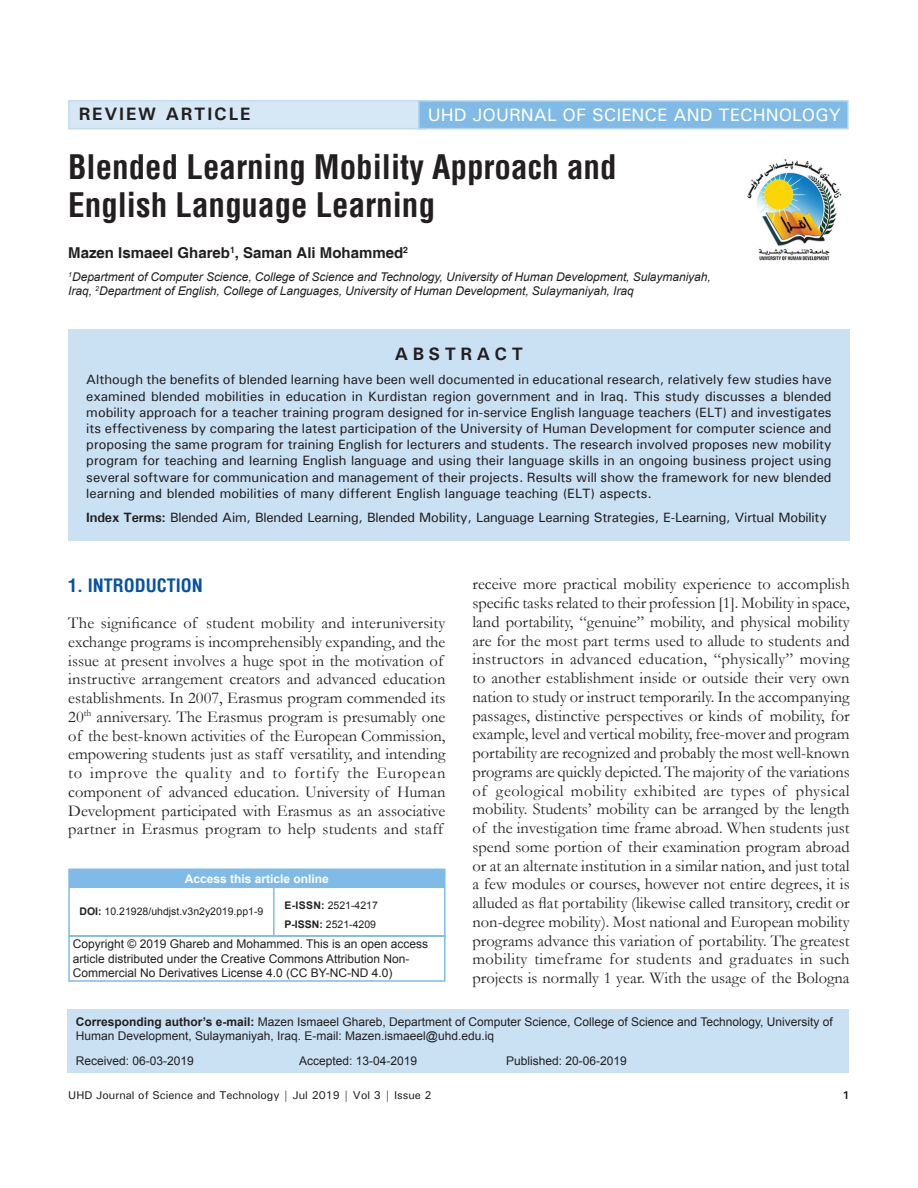
<style>
.page{position:relative;width:918px;height:1188px;background:#fff}
.page>*{position:absolute;margin:0;border:0;box-sizing:border-box;transform-origin:0 0}
.AT{font:700 condensed 33px/37.5px "Helvetica";color:#231f20}
.AH{font:500 18px "Univers";color:#fff}
.t1{font:700 condensed 18px "Helvetica";color:#0551a4}
.AH-2{font:700 18px "Univers";letter-spacing:.1em;color:#231f20}
.ABSH{font:700 18px "Univers";letter-spacing:.25em;color:#231f20}
.TX{font:16.5px/18.8px "Garamond";color:#231f20}
.AU{font:700 15px "Helvetica";color:#231f20}
.ABS{font:500 13.5px/16.2px "Univers";color:#231f20;text-align:justify}
.KWD{font:500 13.5px "Univers";letter-spacing:-.015em;color:#231f20}
.AFF{font:italic 12px/14.4px "Arial";letter-spacing:-.005em;color:#231f20}
.ADD{font:12px/14.4px "Arial";color:#231f20}
.COPYRT{font:12px/14.4px "Arial";color:#231f20}
.HIS{font:12px "Arial";color:#231f20}
.ATAO{font:700 12px "Arial";color:#fff}
.t2{font:500 11.25px "Univers";color:#231f20}
.t3{font:700 11.25px "Univers";color:#231f20}
.WEB{font:10.5px "Arial";color:#231f20}
.s1{font-weight:700}
</style>
<div class="page">
<div style="left:68px;top:329px;width:782px;height:211px;background:#cae1f4"></div>
<img style="left:747px;top:159px;width:95px;height:102px">
<div style="left:69px;top:869px;width:376px;height:19px;background:#7fbbe6"></div>
<hr style="left:68px;top:869px;width:206px;height:1px;background:#7fbbe6">
<svg style="left:68px;top:870px;width:1px;height:18px"></svg>
<hr style="left:274px;top:869px;width:172px;height:1px;background:#7fbbe6">
<svg style="left:445px;top:870px;width:1px;height:18px"></svg>
<hr style="left:68px;top:888px;width:2px;height:47px;background:#7fbbe6">
<hr style="left:273px;top:888px;width:2px;height:47px;background:#7fbbe6">
<hr style="left:444px;top:888px;width:2px;height:47px;background:#7fbbe6">
<div style="left:68px;top:935px;width:378px;height:47px;border:2px solid #7fbbe6"></div>
<div style="left:69px;top:101px;width:356px;height:28px;background:#d6e8f6"></div>
<div style="left:68px;top:100px;width:358px;height:29px;border:2px solid #c4ddf2"></div>
<div style="left:419px;top:101px;width:429px;height:28px;background:#7fbbe6"></div>
<div style="left:418px;top:100px;width:431px;height:29px;border:2px solid #b1d3ef"></div>
<div style="left:67px;top:1009px;width:782px;height:64px;background:#cae1f4"></div>
<p class="AH-2" style="left:79px;top:103px;width:173px">REVIEW ARTICLE</p>
<p class="AH" style="left:428px;top:103px;width:415px">UHD JOURNAL OF SCIENCE AND TECHNOLOGY</p>
<p class="AT" style="left:68px;top:148px;width:550px">Blended Learning Mobility Approach and<br>English Language Learning</p>
<p class="AU" style="left:68px;top:243px;width:341px">Mazen Ismaeel Ghareb<sup>1</sup>, Saman Ali Mohammed<sup>2</sup></p>
<p class="AFF" style="left:68px;top:270px;width:644px"><sup>1</sup>Department of Computer Science, College of Science and Technology, University of Human Development, Sulaymaniyah,<br>Iraq, <sup>2</sup>Department of English, College of Languages, University of Human Development, Sulaymaniyah, Iraq</p>
<p class="ABSH" style="left:395px;top:342px;width:130px">ABSTRACT</p>
<p class="ABS" style="left:86px;top:371px;width:747px">Although the benefits of blended learning have been well documented in educational research, relatively few studies have examined blended mobilities in education in Kurdistan region government and in Iraq. This study discusses a blended mobility approach for a teacher training program designed for in-service English language teachers (ELT) and investigates its effectiveness by comparing the latest participation of the University of Human Development for computer science and proposing the same program for training English for lecturers and students. The research involved proposes new mobility program for teaching and learning English language and using their language skills in an ongoing business project using several software for communication and management of their projects. Results will show the framework for new blended learning and blended mobilities of many different English language teaching (ELT) aspects.</p>
<p class="KWD" style="left:86px;top:509px;width:742px"><span class="s1">Index Terms:</span> Blended Aim, Blended Learning, Blended Mobility, Language Learning Strategies, E-Learning, Virtual Mobility</p>
<h1 class="t1" style="left:68px;top:574px;width:136px">1. INTRODUCTION</h1>
<p class="TX" style="left:68px;top:613px;width:379px">The significance of student mobility and interuniversity exchange programs is incomprehensibly expanding, and the issue at present involves a huge spot in the motivation of instructive arrangement creators and advanced education establishments. In 2007, Erasmus program commended its 20<sup>th</sup> anniversary. The Erasmus program is presumably one of the best-known activities of the European Commission, empowering students just as staff versatility, and intending to improve the quality and to fortify the European component of advanced education. University of Human Development participated with Erasmus as an associative partner in Erasmus program to help students and staff</p>
<p class="ATAO" style="left:185px;top:871px;width:146px">Access this article online</p>
<p class="WEB" style="left:80px;top:905px;width:185px"><span class="s1">DOI:</span> 10.21928/uhdjst.v3n2y2019.pp1-9</p>
<p class="WEB" style="left:285px;top:899px;width:95px"><span class="s1">E-ISSN:</span> 2521-4217</p>
<p class="WEB" style="left:284px;top:917px;width:93px"><span class="s1">P-ISSN:</span> 2521-4209</p>
<p class="COPYRT" style="left:73px;top:937px;width:357px">Copyright © 2019 Ghareb and Mohammed. This is an open access article distributed under the Creative Commons Attribution Non-<br>Commercial No Derivatives License 4.0 (CC BY-NC-ND 4.0)</p>
<p class="TX" style="left:472px;top:575px;width:379px;text-align:justify">receive more practical mobility experience to accomplish specific tasks related to their profession [1]. Mobility in space, land portability, “genuine” mobility, and physical mobility are for the most part terms used to allude to students and instructors in advanced education, “physically” moving to another establishment inside or outside their very own nation to study or instruct temporarily. In the accompanying passages, distinctive perspectives or kinds of mobility, for example, level and vertical mobility, free-mover and program portability are recognized and probably the most well-known programs are quickly depicted. The majority of the variations of geological mobility exhibited are types of physical mobility. Students’ mobility can be arranged by the length of the investigation time frame abroad. When students just spend some portion of their examination program abroad or at an alternate institution in a similar nation, and just total a few modules or courses, however not entire degrees, it is alluded as flat portability (likewise called transitory, credit or non-degree mobility). Most national and European mobility programs advance this variation of portability. The greatest mobility timeframe for students and graduates in such projects is normally 1 year. With the usage of the Bologna</p>
<p class="ADD" style="left:76px;top:1015px;width:759px"><span class="s1">Corresponding author’s e-mail:</span> Mazen Ismaeel Ghareb, Department of Computer Science, College of Science and Technology, University of<br>Human Development, Sulaymaniyah, Iraq. E-mail: Mazen.ismaeel@uhd.edu.iq</p>
<p class="HIS" style="left:76px;top:1053px;width:120px">Received: 06-03-2019</p>
<p class="HIS" style="left:299px;top:1053px;width:120px">Accepted: 13-04-2019</p>
<p class="HIS" style="left:506px;top:1053px;width:122px">Published: 20-06-2019</p>
<p class="t2" style="left:68px;top:1088px;width:365px">UHD Journal of Science and Technology | Jul 2019 | Vol 3 | Issue 2</p>
<p class="t3" style="left:843px;top:1088px;width:9px">1</p>
</div>
